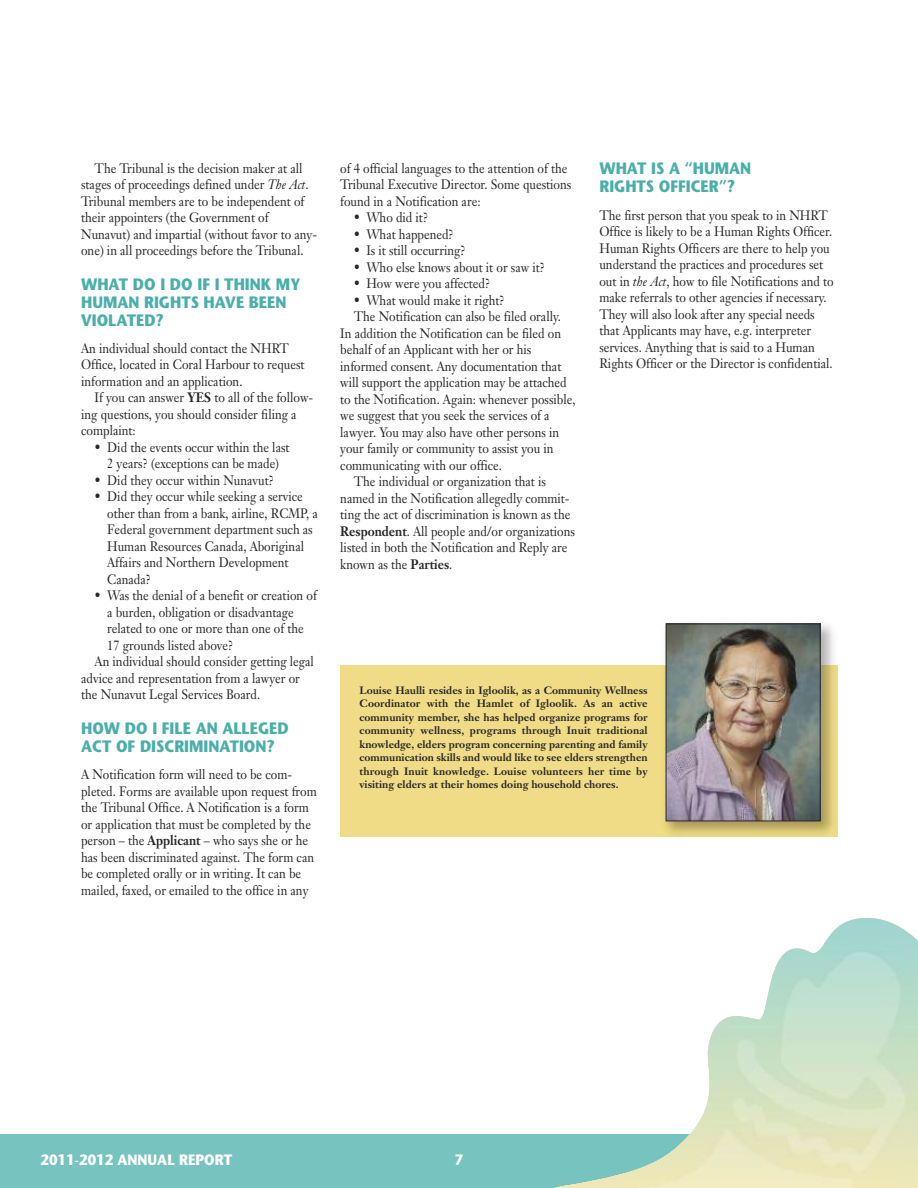
<style>
.page{position:relative;width:918px;height:1188px;background:#fff}
.page>*{position:absolute;margin:0;border:0;box-sizing:border-box;transform-origin:0 0}
.t1{font:700 16.5px/18px "Stone Sans";color:#4aafaa;scale:.9 1}
.t2{font:700 15px "Stone Sans";color:#fff;scale:.9 1}
.t3{font:13.5px/16.5px "Janson Text";color:#272627;scale:.9 1}
.t4{font:700 10.5px/13.5px "Janson Text";color:#272627;text-align:justify}
.s1{font-style:italic}
.s2{font-weight:700}
</style>
<div class="page">
<div style="left:0;top:1134px;width:918px;height:54px;background:#77c3bf"></div>
<svg style="left:554px;top:918px;width:356px;height:270px"></svg>
<div style="left:340px;top:665px;width:319px;height:172px;background:#f0dc86"></div>
<img style="left:665px;top:623px;width:173px;height:214px">
<img style="left:659px;top:665px;width:178px;height:172px">
<img style="left:668px;top:626px;width:151px;height:193px">
<div style="left:666px;top:624px;width:155px;height:197px;border:1px solid #272627"></div>
<img style="left:803px;top:933px;width:28px;height:1px">
<img style="left:624px;top:934px;width:294px;height:254px">
<p class="t3" style="left:81px;top:161px;width:264px;text-indent:14px">The Tribunal is the decision maker at all stages of proceedings defined under <span class="s1">The Act</span>.<br>Tribunal members are to be independent of their appointers (the Government of Nunavut) and impartial (without favor to any&shy;one) in all proceedings before the Tribunal.</p>
<p class="t1" style="left:81px;top:277px;width:245px">WHAT DO I DO IF I THINK MY<br>HUMAN RIGHTS HAVE BEEN<br>VIOLATED?</p>
<p class="t3" style="left:81px;top:341px;width:250px">An individual should contact the NHRT<br>Office, located in Coral Harbour to request information and an application.</p>
<p class="t3" style="left:81px;top:391px;width:259px;text-indent:14px">If you can answer <span class="s2">YES</span> to all of the follow&shy;ing questions, you should consider filing a complaint:</p>
<p class="t3" style="left:95px;top:440px;width:218px;text-align:center">• Did the events occur within the last<br>2 years? (exceptions can be made)</p>
<p class="t3" style="left:95px;top:473px;width:201px">• Did they occur within Nunavut?</p>
<p class="t3" style="left:107px;top:490px;width:235px;text-indent:-13px">• Did they occur while seeking a service other than from a bank, airline, RCMP, a<br>Federal government department such as<br>Human Resources Canada, Aboriginal<br>Affairs and Northern Development<br>Canada?</p>
<p class="t3" style="left:95px;top:589px;width:248px">• Was the denial of a benefit or creation of</p>
<p class="t3" style="left:107px;top:605px;width:209px">a burden, obligation or disadvantage</p>
<p class="t3" style="left:107px;top:622px;width:220px">related to one or more than one of the</p>
<p class="t3" style="left:107px;top:638px;width:142px">17 grounds listed above?</p>
<p class="t3" style="left:95px;top:655px;width:245px">An individual should consider getting legal</p>
<p class="t3" style="left:81px;top:671px;width:245px">advice and representation from a lawyer or</p>
<p class="t3" style="left:81px;top:688px;width:200px">the Nunavut Legal Services Board.</p>
<p class="t1" style="left:81px;top:721px;width:232px">HOW DO I FILE AN ALLEGED<br>ACT OF DISCRIMINATION?</p>
<p class="t3" style="left:81px;top:768px;width:263px">A Notification form will need to be com&shy;pleted. Forms are available upon request from the Tribunal Office. A Notification is a form or application that must be completed by the person – the <span class="s2">Applicant</span> – who says she or he has been discriminated against. The form can be completed orally or in writing. It can be mailed, faxed, or emailed to the office in any</p>
<p class="t3" style="left:340px;top:161px;width:258px">of 4 official languages to the attention of the<br>Tribunal Executive Director. Some questions found in a Notification are:</p>
<p class="t3" style="left:354px;top:211px;width:84px">• Who did it?</p>
<p class="t3" style="left:354px;top:227px;width:113px">• What happened?</p>
<p class="t3" style="left:354px;top:244px;width:126px">• Is it still occurring?</p>
<p class="t3" style="left:354px;top:260px;width:214px">• Who else knows about it or saw it?</p>
<p class="t3" style="left:354px;top:277px;width:153px">• How were you affected?</p>
<p class="t3" style="left:354px;top:293px;width:169px">• What would make it right?</p>
<p class="t3" style="left:354px;top:310px;width:232px">The Notification can also be filed orally.</p>
<p class="t3" style="left:340px;top:326px;width:247px">In addition the Notification can be filed on</p>
<p class="t3" style="left:340px;top:343px;width:214px">behalf of an Applicant with her or his</p>
<p class="t3" style="left:340px;top:359px;width:247px">informed consent. Any documentation that</p>
<p class="t3" style="left:340px;top:376px;width:253px">will support the application may be attached</p>
<p class="t3" style="left:340px;top:392px;width:263px">to the Notification. Again: whenever possible,</p>
<p class="t3" style="left:340px;top:409px;width:234px">we suggest that you seek the services of a</p>
<p class="t3" style="left:340px;top:425px;width:245px">lawyer. You may also have other persons in</p>
<p class="t3" style="left:340px;top:442px;width:238px">your family or community to assist you in</p>
<p class="t3" style="left:340px;top:458px;width:181px">communicating with our office.</p>
<p class="t3" style="left:354px;top:475px;width:215px">The individual or organization that is</p>
<p class="t3" style="left:340px;top:491px;width:256px">named in the Notification allegedly commit-</p>
<p class="t3" style="left:340px;top:508px;width:257px">ting the act of discrimination is known as the</p>
<p class="t3" style="left:340px;top:524px;width:262px"><span class="s2">Respondent</span>. All people and/or organizations</p>
<p class="t3" style="left:340px;top:541px;width:254px">listed in both the Notification and Reply are</p>
<p class="t3" style="left:340px;top:557px;width:126px">known as the <span class="s2">Parties</span>.</p>
<p class="t1" style="left:599px;top:161px;width:170px">WHAT IS A “HUMAN<br>RIGHTS OFFICER”?</p>
<p class="t3" style="left:599px;top:208px;width:262px">The first person that you speak to in NHRT Office is likely to be a Human Rights Officer.<br>Human Rights Officers are there to help you understand the practices and procedures set out in <span class="s1">the Act</span>, how to file Notifications and to make referrals to other agencies if necessary.<br>They will also look after any special needs that Applicants may have, e.g. interpreter services. Anything that is said to a Human Rights Officer or the Director is confidential.</p>
<p class="t4" style="left:360px;top:684px;width:290px">Louise Haulli resides in Igloolik, as a Community Wellness Coordinator with the Hamlet of Igloolik. As an active community member, she has helped organize programs for community wellness, programs through Inuit traditional knowledge, elders program concerning parenting and family communication skills and would like to see elders strengthen through Inuit knowledge. Louise volunteers her time by visiting elders at their homes doing household chores.</p>
<p class="t2" style="left:41px;top:1154px;width:215px">2011-2012 ANNUAL REPORT</p>
<p class="t2" style="left:455px;top:1154px;width:11px">7</p>
</div>
